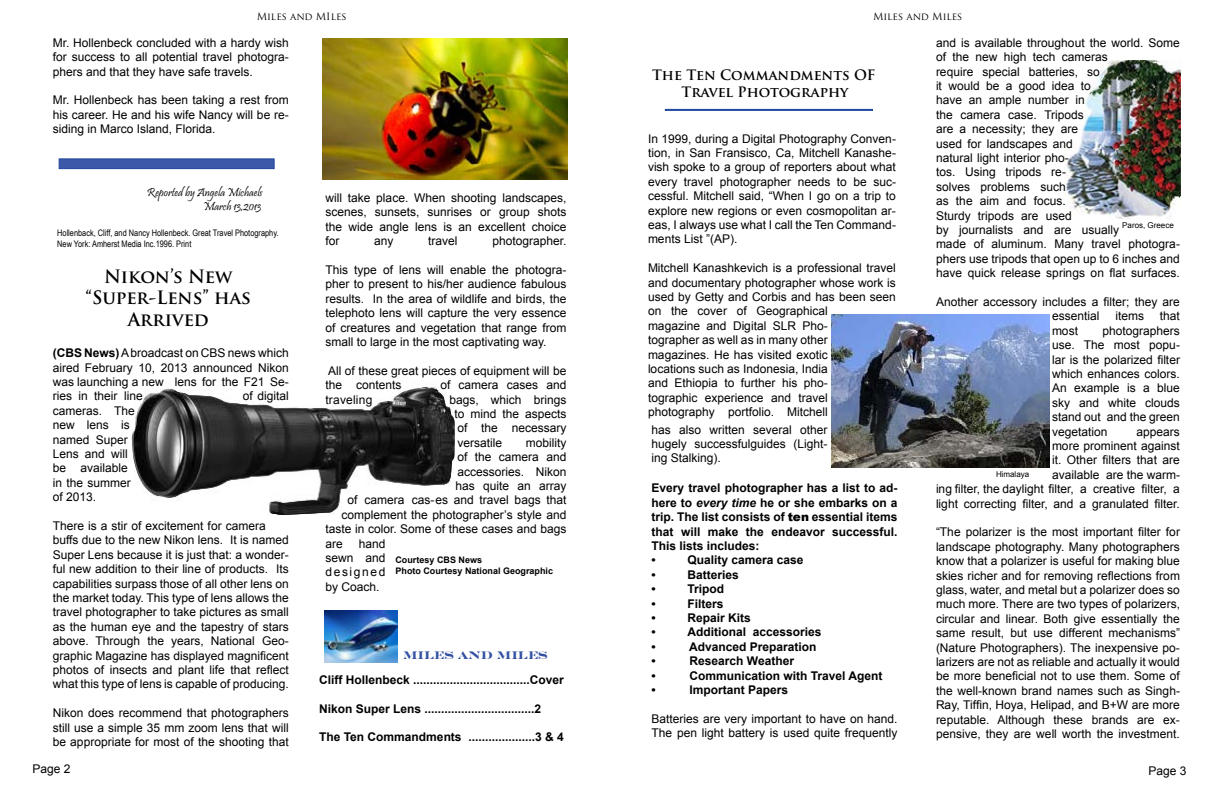
<style>
.page{position:relative;width:1224px;height:792px;background:#fff}
.page>*{position:absolute;margin:0;border:0;box-sizing:border-box;transform-origin:0 0}
.t1{font:700 18px/21.6px "Trajan Pro";color:#000;text-align:center}
.t2{font:700 14px/16.8px "Trajan Pro";color:#000;text-align:center}
.t3{font:12px/14.4px "Arial";color:#000;text-align:justify}
.t4{font:700 12px/14.4px "Arial";color:#000}
.t5{font:12px/14.4px "Pristina";color:#000;text-align:right}
.t6{font:700 11px "Engravers";color:#3350a2}
.t7{font:10px "Trajan Pro";color:#000}
.t8{font:9px/10.8px "Arial Narrow";color:#000}
.t9{font:700 9px/10.8px "Arial";color:#000}
.t10{font:8px "Arial";color:#000}
.s1{font-weight:700}
.s2{font-style:italic}
.s3{font-weight:900}
</style>
<div class="page">
<img style="left:131px;top:387px;width:323px;height:128px">
<img style="left:1064px;top:60px;width:116px;height:159px">
<div style="left:59px;top:158px;width:216px;height:11px;background:#3c58a8;border:1px solid #20479e"></div>
<img style="left:322px;top:38px;width:245px;height:142px">
<img style="left:324px;top:611px;width:73px;height:51px">
<img style="left:831px;top:315px;width:219px;height:153px">
<div style="left:665px;top:109px;width:208px;height:2px;border:1px solid #20479e"></div>
<p class="t7" style="left:257px;top:10px;width:91px">Miles and MIles</p>
<p class="t7" style="left:873px;top:10px;width:91px">Miles and Miles</p>
<p class="t3" style="left:53px;top:35px;width:238px">Mr. Hollenbeck concluded with a hardy wish for success to all potential travel photogra&shy;phers and that they have safe travels.</p>
<p class="t3" style="left:53px;top:93px;width:238px">Mr. Hollenbeck has been taking a rest from his career. He and his wife Nancy will be re&shy;siding in Marco Island, Florida.</p>
<p class="t5" style="left:147px;top:186px;width:117px">Reported by Angela Michaels<br>March 13,2013</p>
<p class="t8" style="left:57px;top:227px;width:223px">Hollenback, Cliff, and Nancy Hollenbeck. Great Travel Photography.<br>New York: Amherst Media Inc.1996. Print</p>
<h1 class="t1" style="left:86px;top:266px;width:167px">Nikon’s New “Super-Lens” has<br>Arrived</h1>
<p class="t3" style="left:53px;top:346px;width:238px"><span class="s1">(CBS News)</span> A broadcast on CBS news which aired February 10, 2013 announced Nikon was launching a new lens for the F21 Se&shy;ries in their line</p>
<p class="t3" style="left:243px;top:389px;width:47px">of digital</p>
<p class="t3" style="left:53px;top:403px;width:83px;text-align:left">cameras. The new lens is named Super<br>Lens and will be available in the summer of 2013.</p>
<p class="t3" style="left:53px;top:519px;width:238px;text-align:left">There is a stir of excitement for camera buffs due to the new Nikon lens. It is named Super Lens because it is just that: a wonder&shy;ful new addition to their line of products. Its capabilities surpass those of all other lens on the market today. This type of lens allows the travel photographer to take pictures as small as the human eye and the tapestry of stars above. Through the years, National Geo&shy;graphic Magazine has displayed magnificent photos of insects and plant life that reflect what this type of lens is capable of producing.</p>
<p class="t3" style="left:53px;top:706px;width:238px">Nikon does recommend that photographers still use a simple 35 mm zoom lens that will be appropriate for most of the shooting that</p>
<p class="t3" style="left:32px;top:761px;width:40px">Page 2</p>
<p class="t3" style="left:325px;top:191px;width:242px">will take place. When shooting landscapes, scenes, sunsets, sunrises or group shots the wide angle lens is an excellent choice for</p>
<p class="t3" style="left:374px;top:234px;width:21px">any</p>
<p class="t3" style="left:428px;top:234px;width:31px">travel</p>
<p class="t3" style="left:492px;top:234px;width:76px">photographer.</p>
<p class="t3" style="left:325px;top:263px;width:242px">This type of lens will enable the photogra&shy;pher to present to his/her audience fabulous results. In the area of wildlife and birds, the telephoto lens will capture the very essence of creatures and vegetation that range from small to large in the most captivating way.</p>
<p class="t3" style="left:325px;top:363px;width:242px">All of these great pieces of equipment will be the contents</p>
<p class="t3" style="left:440px;top:378px;width:127px">of camera cases and</p>
<p class="t3" style="left:325px;top:392px;width:48px">traveling</p>
<p class="t3" style="left:454px;top:392px;width:113px;text-indent:-5px">bags, which brings to mind the aspects of the necessary versatile</p>
<p class="t3" style="left:526px;top:435px;width:42px">mobility</p>
<p class="t3" style="left:457px;top:450px;width:110px">of the camera and</p>
<p class="t3" style="left:457px;top:464px;width:110px">accessories. Nikon</p>
<p class="t3" style="left:455px;top:479px;width:112px">has quite an array</p>
<p class="t3" style="left:347px;top:493px;width:220px">of camera cas-es and travel bags that</p>
<p class="t3" style="left:341px;top:507px;width:226px">complement the photographer’s style and</p>
<p class="t3" style="left:325px;top:522px;width:243px">taste in color. Some of these cases and bags</p>
<p class="t3" style="left:325px;top:536px;width:19px">are</p>
<p class="t3" style="left:325px;top:536px;width:62px;text-indent:33px">hand sewn and designed by Coach.</p>
<p class="t9" style="left:395px;top:554px;width:159px">Courtesy CBS News<br>Photo Courtesy National Geographic</p>
<p class="t6" style="left:403px;top:649px;width:146px">MILES AND MILES</p>
<p class="t4" style="left:319px;top:673px;width:246px">Cliff Hollenbeck ...................................Cover</p>
<p class="t4" style="left:319px;top:701px;width:224px">Nikon Super Lens .................................2</p>
<p class="t4" style="left:319px;top:730px;width:246px">The Ten Commandments ....................3 &amp; 4</p>
<p class="t2" style="left:652px;top:67px;width:225px">The Ten Commandments OF<br>Travel Photography</p>
<p class="t3" style="left:648px;top:131px;width:250px">In 1999, during a Digital Photography Conven&shy;tion, in San Fransisco, Ca, Mitchell Kanashe&shy;vish spoke to a group of reporters about what every travel photographer needs to be suc&shy;cessful. Mitchell said, “When I go on a trip to explore new regions or even cosmopolitan ar&shy;eas, I always use what I call the Ten Command&shy;ments List ”(AP).</p>
<p class="t3" style="left:648px;top:261px;width:249px;text-align:left">Mitchell Kanashkevich is a professional travel and documentary photographer whose work is used by Getty and Corbis and has been seen on the cover of Geographical<br>magazine and Digital SLR Pho-<br>tographer as well as in many other<br>magazines. He has visited exotic<br>locations such as Indonesia, India<br>and Ethiopia to further his pho-<br>tographic experience and travel photography portfolio. Mitchell</p>
<p class="t3" style="left:652px;top:422px;width:177px">has also written several other hugely successfulguides (Light&shy;ing Stalking).</p>
<p class="t4" style="left:652px;top:481px;width:248px">Every travel photographer has a list to ad&shy;here to <span class="s2">every time</span> he or she embarks on a trip. The list consists of <span class="s3">ten</span> essential items that will make the endeavor successful.<br>This lists includes:<br>•</p>
<p class="t4" style="left:688px;top:553px;width:118px">Quality camera case</p>
<p class="t4" style="left:652px;top:568px;width:6px">•</p>
<p class="t4" style="left:688px;top:568px;width:53px">Batteries</p>
<p class="t4" style="left:652px;top:582px;width:6px">•</p>
<p class="t4" style="left:688px;top:582px;width:38px">Tripod</p>
<p class="t4" style="left:652px;top:597px;width:6px">•</p>
<p class="t4" style="left:688px;top:597px;width:38px">Filters</p>
<p class="t4" style="left:652px;top:611px;width:6px">•</p>
<p class="t4" style="left:688px;top:611px;width:65px">Repair Kits</p>
<p class="t4" style="left:652px;top:625px;width:6px">•</p>
<p class="t4" style="left:688px;top:625px;width:136px">Additional accessories</p>
<p class="t4" style="left:652px;top:640px;width:6px">•</p>
<p class="t4" style="left:689px;top:640px;width:129px">Advanced Preparation</p>
<p class="t4" style="left:652px;top:654px;width:6px">•</p>
<p class="t4" style="left:690px;top:654px;width:106px">Research Weather</p>
<p class="t4" style="left:652px;top:669px;width:6px">•</p>
<p class="t4" style="left:690px;top:669px;width:194px">Communication with Travel Agent</p>
<p class="t4" style="left:652px;top:683px;width:6px">•</p>
<p class="t4" style="left:690px;top:683px;width:100px">Important Papers</p>
<p class="t3" style="left:652px;top:712px;width:247px">Batteries are very important to have on hand.<br>The pen light battery is used quite frequently</p>
<p class="t3" style="left:936px;top:35px;width:245px;text-align:left">and is available throughout the world. Some of the new high tech cameras<br>require special batteries, so<br>it would be a good idea to<br>have an ample number in<br>the camera case. Tripods<br>are a necessity; they are<br>used for landscapes and<br>natural light interior pho-<br>tos. Using tripods re-<br>solves problems such<br>as the aim and focus.<br>Sturdy tripods are used<br>by journalists and are usually<br>made of aluminum. Many travel photogra&shy;phers use tripods that open up to 6 inches and have quick release springs on flat surfaces.</p>
<p class="t3" style="left:1052px;top:295px;width:129px;text-indent:-116px">Another accessory includes a filter; they are essential</p>
<p class="t10" style="left:1122px;top:220px;width:53px">Paros, Greece</p>
<p class="t3" style="left:1115px;top:309px;width:30px">items</p>
<p class="t3" style="left:1160px;top:309px;width:22px">that</p>
<p class="t3" style="left:1052px;top:323px;width:130px;text-indent:51px">photographers use. The most popu&shy;lar is the polarized filter which enhances colors.<br>An example is a blue sky and white clouds stand out and the green vegetation</p>
<p class="t3" style="left:1052px;top:323px;width:28px">most</p>
<p class="t3" style="left:936px;top:424px;width:246px;text-align:right">appears<br>more prominent against<br>it. Other filters that are<br>available are the warm-<br>ing filter, the daylight filter, a creative filter, a light correcting filter, and a granulated filter.</p>
<p class="t3" style="left:936px;top:525px;width:246px">“The polarizer is the most important filter for landscape photography. Many photographers know that a polarizer is useful for making blue skies richer and for removing reflections from glass, water, and metal but a polarizer does so much more. There are two types of polarizers, circular and linear. Both give essentially the same result, but use different mechanisms” (Nature Photographers). The inexpensive po&shy;larizers are not as reliable and actually it would be more beneficial not to use them. Some of the well-known brand names such as Singh-Ray, Tiffin, Hoya, Helipad, and B+W are more reputable. Although these brands are ex&shy;pensive, they are well worth the investment.</p>
<p class="t10" style="left:996px;top:469px;width:35px">Himalaya</p>
<p class="t3" style="left:1148px;top:764px;width:40px">Page 3</p>
</div>
